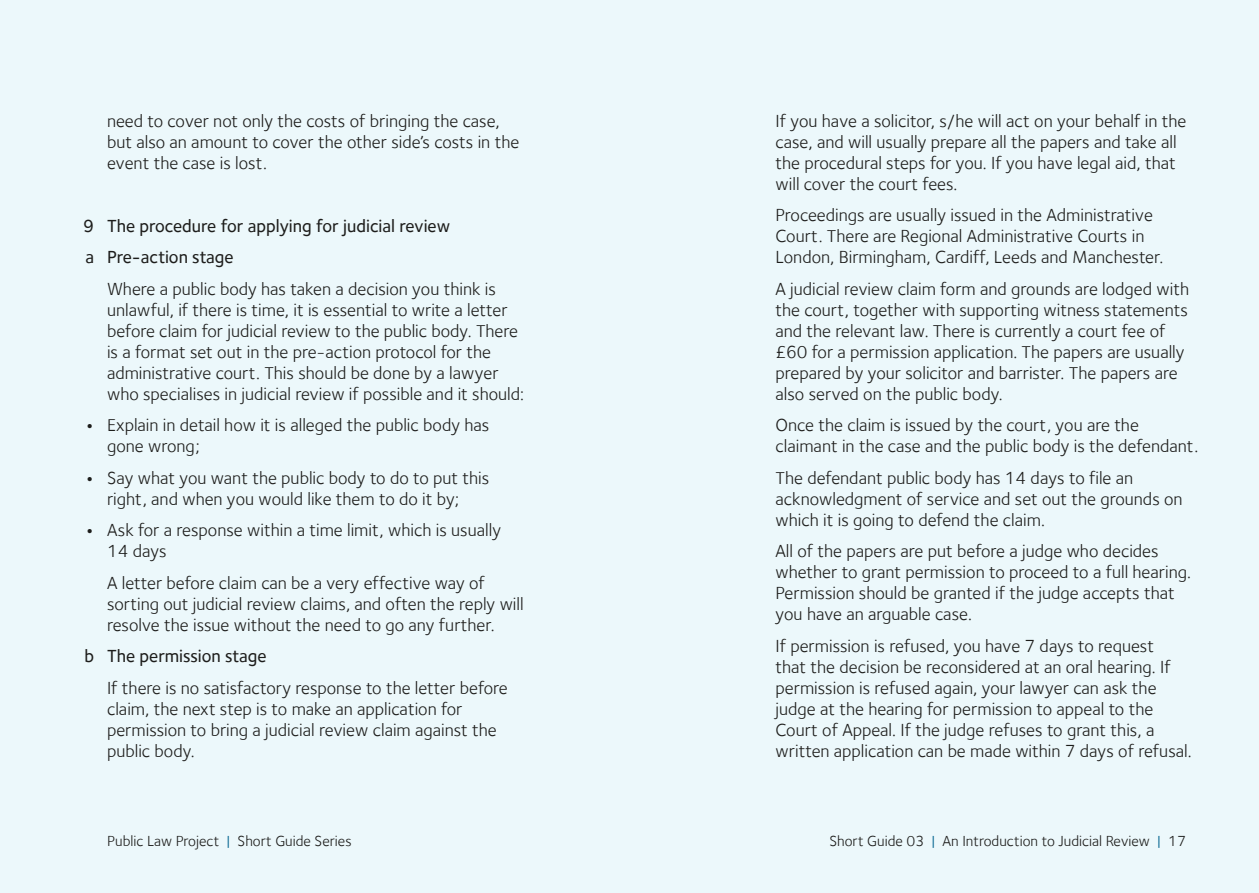
<style>
.page{position:relative;width:1259px;height:893px;background:#ecf8fb}
.page>*{position:absolute;margin:0;border:0;box-sizing:border-box;transform-origin:0 0}
.t1{font:18px/21px "Foundry Sterling";color:#1d1d1b}
.t2{font:500 18px/31.5px "Foundry Sterling";color:#1d1d1b}
.t3{font:15px "Foundry Sterling";color:#1d1d1b}
.s1{font-weight:700}
.s2{color:#00638e}
</style>
<div class="page">
<p class="t1" style="left:107px;top:110px;width:414px">need to cover not only the costs of bringing the case, but also an amount to cover the other side’s costs in the event the case is lost.</p>
<p class="t2" style="left:83px;top:210px;width:368px">9 The procedure for applying for judicial review a Pre-action stage</p>
<p class="t1" style="left:107px;top:278px;width:418px">Where a public body has taken a decision you think is unlawful, if there is time, it is essential to write a letter before claim for judicial review to the public body. There is a format set out in the pre-action protocol for the administrative court. This should be done by a lawyer who specialises in judicial review if possible and it should:</p>
<p class="t1" style="left:107px;top:414px;width:384px;text-indent:-21px"><span class="s1">•</span> Explain in detail how it is alleged the public body has gone wrong;</p>
<p class="t1" style="left:86px;top:467px;width:405px;text-align:center"><span class="s1">•</span> Say what you want the public body to do to put this right, and when you would like them to do it by;</p>
<p class="t1" style="left:107px;top:519px;width:395px;text-indent:-21px"><span class="s1">•</span> Ask for a response within a time limit, which is usually<br>14 days</p>
<p class="t1" style="left:107px;top:572px;width:418px">A letter before claim can be a very effective way of sorting out judicial review claims, and often the reply will resolve the issue without the need to go any further.</p>
<p class="t2" style="left:85px;top:640px;width:183px">b The permission stage</p>
<p class="t1" style="left:107px;top:677px;width:402px">If there is no satisfactory response to the letter before claim, the next step is to make an application for permission to bring a judicial review claim against the public body.</p>
<p class="t1" style="left:775px;top:110px;width:412px">If you have a solicitor, s/he will act on your behalf in the case, and will usually prepare all the papers and take all the procedural steps for you. If you have legal aid, that will cover the court fees.</p>
<p class="t1" style="left:775px;top:204px;width:389px">Proceedings are usually issued in the Administrative<br>Court. There are Regional Administrative Courts in<br>London, Birmingham, Cardiff, Leeds and Manchester.</p>
<p class="t1" style="left:775px;top:278px;width:415px">A judicial review claim form and grounds are lodged with the court, together with supporting witness statements and the relevant law. There is currently a court fee of £60 for a permission application. The papers are usually prepared by your solicitor and barrister. The papers are also served on the public body.</p>
<p class="t1" style="left:775px;top:414px;width:424px">Once the claim is issued by the court, you are the claimant in the case and the public body is the defendant.</p>
<p class="t1" style="left:775px;top:467px;width:408px">The defendant public body has 14 days to file an acknowledgment of service and set out the grounds on which it is going to defend the claim.</p>
<p class="t1" style="left:775px;top:541px;width:417px">All of the papers are put before a judge who decides whether to grant permission to proceed to a full hearing.<br>Permission should be granted if the judge accepts that you have an arguable case.</p>
<p class="t1" style="left:775px;top:635px;width:418px">If permission is refused, you have 7 days to request<br>that the decision be reconsidered at an oral hearing. If permission is refused again, your lawyer can ask the judge at the hearing for permission to appeal to the Court of Appeal. If the judge refuses to grant this, a written application can be made within 7 days of refusal.</p>
<p class="t3" style="left:107px;top:832px;width:246px">Public Law Project <span class="s2">|</span> Short Guide Series</p>
<p class="t3" style="left:829px;top:832px;width:358px">Short Guide 03 <span class="s2">|</span> An Introduction to Judicial Review <span class="s2">|</span> 17</p>
</div>
